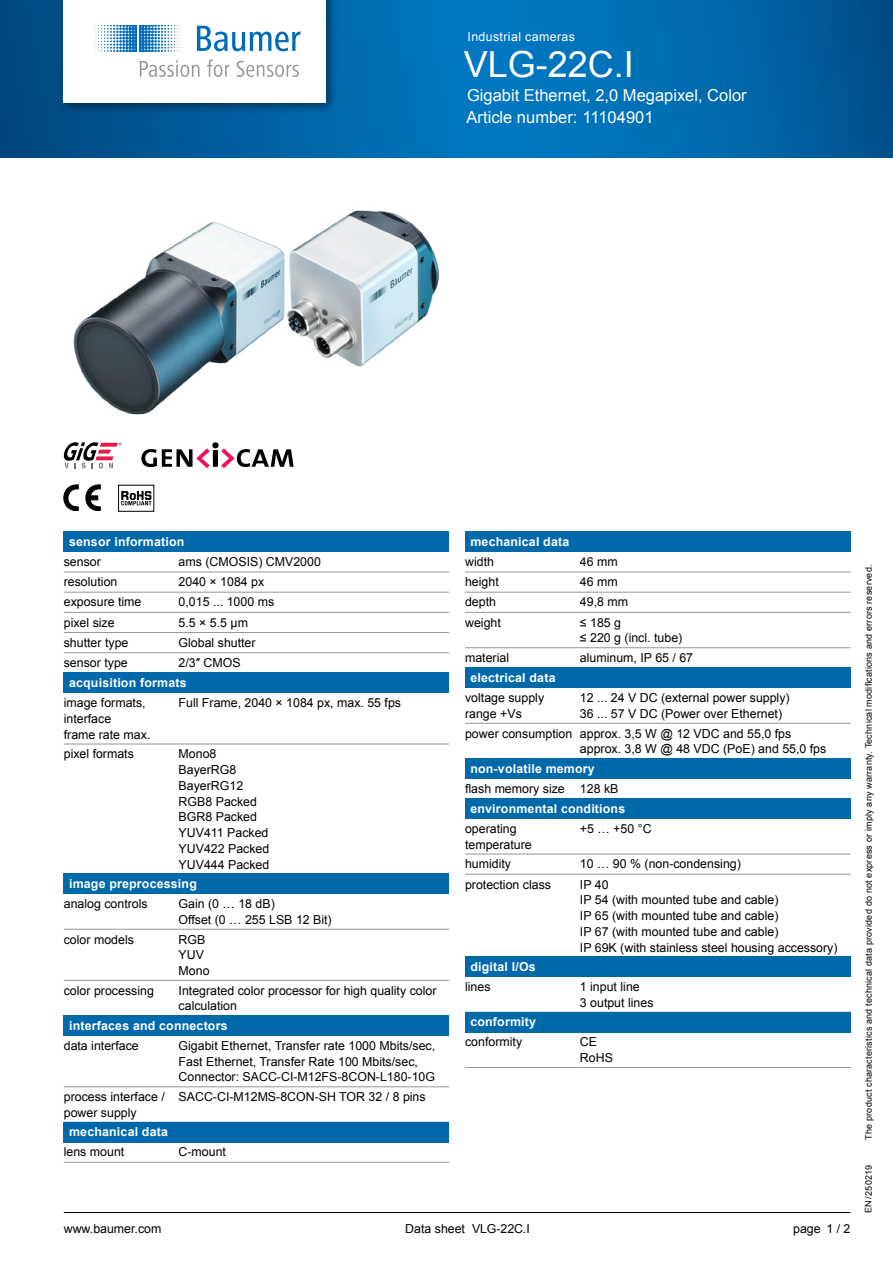
<style>
.page{position:relative;width:893px;height:1263px;background:#fff}
.page>*{position:absolute;margin:0;border:0;box-sizing:border-box;transform-origin:0 0}
.t1{font:36px "Arial";color:#fff}
.t2{font:16.5px/21.9px "Arial";color:#fff}
.t3{font:12.3px/15.8px "Arial";color:#000}
.t4{font:700 12.3px "Arial";letter-spacing:.015em;color:#fff}
.t5{font:12.3px "Arial";letter-spacing:.03em;color:#fff}
.t6{font:9px "Arial";letter-spacing:.02em;color:#000}
</style>
<div class="page">
<hr style="left:64px;top:1212px;width:786px;height:1px;background:#000">
<svg style="left:0;top:0;width:893px;height:157px;background:#0066a9"></svg>
<div style="left:58px;top:0;width:280px;height:115px;background:#000;opacity:.5"></div>
<div style="left:64px;top:0;width:262px;height:102px;background:#fff"></div>
<svg style="left:30px;top:25px;width:271px;height:52px"></svg>
<img style="left:64px;top:210px;width:375px;height:302px">
<div style="left:64px;top:531px;width:385px;height:21px;background:#0069aa"></div>
<hr style="left:179px;top:572px;width:270px;height:1px;background:#939598">
<hr style="left:179px;top:592px;width:270px;height:1px;background:#939598">
<hr style="left:179px;top:612px;width:270px;height:1px;background:#939598">
<hr style="left:179px;top:632px;width:270px;height:1px;background:#939598">
<hr style="left:179px;top:652px;width:270px;height:1px;background:#939598">
<hr style="left:64px;top:572px;width:115px;height:1px;background:#939598">
<hr style="left:64px;top:592px;width:115px;height:1px;background:#939598">
<hr style="left:64px;top:612px;width:115px;height:1px;background:#939598">
<hr style="left:64px;top:632px;width:115px;height:1px;background:#939598">
<hr style="left:64px;top:652px;width:115px;height:1px;background:#939598">
<div style="left:64px;top:673px;width:385px;height:20px;background:#0069aa"></div>
<hr style="left:179px;top:744px;width:270px;height:1px;background:#939598">
<hr style="left:64px;top:744px;width:115px;height:1px;background:#939598">
<div style="left:64px;top:874px;width:385px;height:20px;background:#0069aa"></div>
<hr style="left:64px;top:929px;width:115px;height:1px;background:#939598">
<hr style="left:179px;top:929px;width:270px;height:1px;background:#939598">
<hr style="left:179px;top:980px;width:270px;height:1px;background:#939598">
<hr style="left:64px;top:980px;width:115px;height:1px;background:#939598">
<div style="left:64px;top:1015px;width:385px;height:21px;background:#0069aa"></div>
<hr style="left:64px;top:1086px;width:115px;height:1px;background:#939598">
<hr style="left:179px;top:1086px;width:270px;height:1px;background:#939598">
<div style="left:64px;top:1122px;width:385px;height:20px;background:#0069aa"></div>
<hr style="left:64px;top:1162px;width:115px;height:1px;background:#939598">
<hr style="left:179px;top:1162px;width:270px;height:1px;background:#939598">
<div style="left:465px;top:531px;width:385px;height:21px;background:#0069aa"></div>
<hr style="left:465px;top:572px;width:115px;height:1px;background:#939598">
<hr style="left:580px;top:572px;width:270px;height:1px;background:#939598">
<hr style="left:465px;top:592px;width:115px;height:1px;background:#939598">
<hr style="left:580px;top:592px;width:270px;height:1px;background:#939598">
<hr style="left:465px;top:612px;width:115px;height:1px;background:#939598">
<hr style="left:580px;top:612px;width:270px;height:1px;background:#939598">
<hr style="left:465px;top:647px;width:115px;height:1px;background:#939598">
<hr style="left:580px;top:647px;width:270px;height:1px;background:#939598">
<div style="left:465px;top:668px;width:385px;height:20px;background:#0069aa"></div>
<hr style="left:465px;top:723px;width:115px;height:1px;background:#939598">
<hr style="left:580px;top:723px;width:270px;height:1px;background:#939598">
<div style="left:465px;top:758px;width:385px;height:20px;background:#0069aa"></div>
<div style="left:465px;top:798px;width:385px;height:21px;background:#0069aa"></div>
<hr style="left:465px;top:854px;width:115px;height:1px;background:#939598">
<hr style="left:580px;top:854px;width:270px;height:1px;background:#939598">
<hr style="left:465px;top:874px;width:115px;height:1px;background:#939598">
<hr style="left:580px;top:874px;width:270px;height:1px;background:#939598">
<div style="left:465px;top:956px;width:385px;height:21px;background:#0069aa"></div>
<div style="left:465px;top:1012px;width:385px;height:20px;background:#0069aa"></div>
<hr style="left:580px;top:1067px;width:270px;height:1px;background:#939598">
<hr style="left:465px;top:1067px;width:115px;height:1px;background:#939598">
<p class="t5" style="left:467px;top:29px;width:109px">Industrial cameras</p>
<h1 class="t1" style="left:464px;top:40px;width:172px">VLG-22C.I</h1>
<h2 class="t2" style="left:467px;top:85px;width:282px">Gigabit Ethernet, 2,0 Megapixel, Color<br>Article number: 11104901</h2>
<p class="t4" style="left:69px;top:533px;width:117px">sensor information</p>
<p class="t3" style="left:64px;top:554px;width:39px">sensor</p>
<p class="t3" style="left:179px;top:554px;width:144px">ams (CMOSIS) CMV2000</p>
<p class="t3" style="left:64px;top:574px;width:55px">resolution</p>
<p class="t3" style="left:179px;top:574px;width:87px">2040 × 1084 px</p>
<p class="t3" style="left:64px;top:594px;width:79px">exposure time</p>
<p class="t3" style="left:179px;top:594px;width:97px">0,015 ... 1000 ms</p>
<p class="t3" style="left:64px;top:615px;width:52px">pixel size</p>
<p class="t3" style="left:179px;top:615px;width:71px">5.5 × 5.5 µm</p>
<p class="t3" style="left:64px;top:635px;width:66px">shutter type</p>
<p class="t3" style="left:179px;top:635px;width:79px">Global shutter</p>
<p class="t3" style="left:64px;top:655px;width:65px">sensor type</p>
<p class="t3" style="left:179px;top:655px;width:64px">2/3″ CMOS</p>
<p class="t4" style="left:69px;top:674px;width:119px">acquisition formats</p>
<p class="t3" style="left:64px;top:695px;width:88px">image formats, interface<br>frame rate max.</p>
<p class="t3" style="left:179px;top:695px;width:224px">Full Frame, 2040 × 1084 px, max. 55 fps</p>
<p class="t3" style="left:64px;top:746px;width:72px">pixel formats</p>
<p class="t3" style="left:179px;top:746px;width:92px">Mono8<br>BayerRG8<br>BayerRG12<br>RGB8 Packed<br>BGR8 Packed<br>YUV411 Packed<br>YUV422 Packed<br>YUV444 Packed</p>
<p class="t4" style="left:69px;top:875px;width:129px">image preprocessing</p>
<p class="t3" style="left:64px;top:896px;width:85px">analog controls</p>
<p class="t3" style="left:179px;top:896px;width:155px">Gain (0 … 18 dB)<br>Offset (0 … 255 LSB 12 Bit)</p>
<p class="t3" style="left:64px;top:931px;width:72px">color models</p>
<p class="t3" style="left:179px;top:931px;width:32px">RGB<br>YUV<br>Mono</p>
<p class="t3" style="left:64px;top:983px;width:92px">color processing</p>
<p class="t3" style="left:179px;top:983px;width:259px">Integrated color processor for high quality color calculation</p>
<p class="t4" style="left:69px;top:1017px;width:160px">interfaces and connectors</p>
<p class="t3" style="left:64px;top:1038px;width:76px">data interface</p>
<p class="t3" style="left:179px;top:1038px;width:258px">Gigabit Ethernet, Transfer rate 1000 Mbits/sec,<br>Fast Ethernet, Transfer Rate 100 Mbits/sec,<br>Connector: SACC-CI-M12FS-8CON-L180-10G</p>
<p class="t3" style="left:64px;top:1089px;width:103px">process interface / power supply</p>
<p class="t3" style="left:179px;top:1089px;width:249px">SACC-CI-M12MS-8CON-SH TOR 32 / 8 pins</p>
<p class="t4" style="left:69px;top:1124px;width:100px">mechanical data</p>
<p class="t3" style="left:64px;top:1144px;width:62px">lens mount</p>
<p class="t3" style="left:179px;top:1144px;width:49px">C-mount</p>
<p class="t4" style="left:470px;top:533px;width:100px">mechanical data</p>
<p class="t3" style="left:465px;top:554px;width:30px">width</p>
<p class="t3" style="left:580px;top:554px;width:39px">46 mm</p>
<p class="t3" style="left:465px;top:574px;width:35px">height</p>
<p class="t3" style="left:580px;top:574px;width:39px">46 mm</p>
<p class="t3" style="left:465px;top:594px;width:32px">depth</p>
<p class="t3" style="left:580px;top:594px;width:50px">49,8 mm</p>
<p class="t3" style="left:465px;top:615px;width:37px">weight</p>
<p class="t3" style="left:580px;top:615px;width:104px">≤ 185 g<br>≤ 220 g (incl. tube)</p>
<p class="t3" style="left:465px;top:650px;width:46px">material</p>
<p class="t3" style="left:580px;top:650px;width:115px">aluminum, IP 65 / 67</p>
<p class="t4" style="left:470px;top:669px;width:87px">electrical data</p>
<p class="t3" style="left:465px;top:690px;width:81px">voltage supply range +Vs</p>
<p class="t3" style="left:580px;top:690px;width:211px">12 ... 24 V DC (external power supply)<br>36 ... 57 V DC (Power over Ethernet)</p>
<p class="t3" style="left:580px;top:725px;width:248px;text-indent:-115px">power consumption approx. 3,5 W @ 12 VDC and 55,0 fps approx. 3,8 W @ 48 VDC (PoE) and 55,0 fps</p>
<p class="t4" style="left:470px;top:760px;width:126px">non-volatile memory</p>
<p class="t3" style="left:465px;top:781px;width:155px">flash memory size 128 kB</p>
<p class="t4" style="left:470px;top:800px;width:156px">environmental conditions</p>
<p class="t3" style="left:465px;top:821px;width:68px">operating temperature</p>
<p class="t3" style="left:580px;top:821px;width:73px">+5 … +50 °C</p>
<p class="t3" style="left:465px;top:856px;width:48px">humidity</p>
<p class="t3" style="left:580px;top:856px;width:162px">10 … 90 % (non-condensing)</p>
<p class="t3" style="left:465px;top:876px;width:87px">protection class</p>
<p class="t3" style="left:580px;top:876px;width:259px">IP 40<br>IP 54 (with mounted tube and cable)<br>IP 65 (with mounted tube and cable)<br>IP 67 (with mounted tube and cable)<br>IP 69K (with stainless steel housing accessory)</p>
<p class="t4" style="left:470px;top:958px;width:67px">digital I/Os</p>
<p class="t3" style="left:465px;top:979px;width:27px">lines</p>
<p class="t3" style="left:580px;top:979px;width:75px">1 input line<br>3 output lines</p>
<p class="t4" style="left:470px;top:1014px;width:67px">conformity</p>
<p class="t3" style="left:465px;top:1034px;width:59px">conformity</p>
<p class="t3" style="left:580px;top:1034px;width:35px">CE<br>RoHS</p>
<p class="t3" style="left:64px;top:1221px;width:99px">www.baumer.com</p>
<p class="t3" style="left:826px;top:1221px;width:26px">1 / 2</p>
<p class="t3" style="left:472px;top:1221px;width:59px">VLG-22C.I</p>
<p class="t3" style="left:405px;top:1221px;width:61px">Data sheet</p>
<p class="t3" style="left:793px;top:1221px;width:29px">page</p>
<p class="t6" style="left:863px;top:1140px;width:576px;rotate:-90deg">The product characteristics and technical data provided do not express or imply any warranty. Technical modifications and errors reserved.</p>
<p class="t6" style="left:863px;top:1213px;width:49px;rotate:-90deg">EN/250219</p>
</div>
